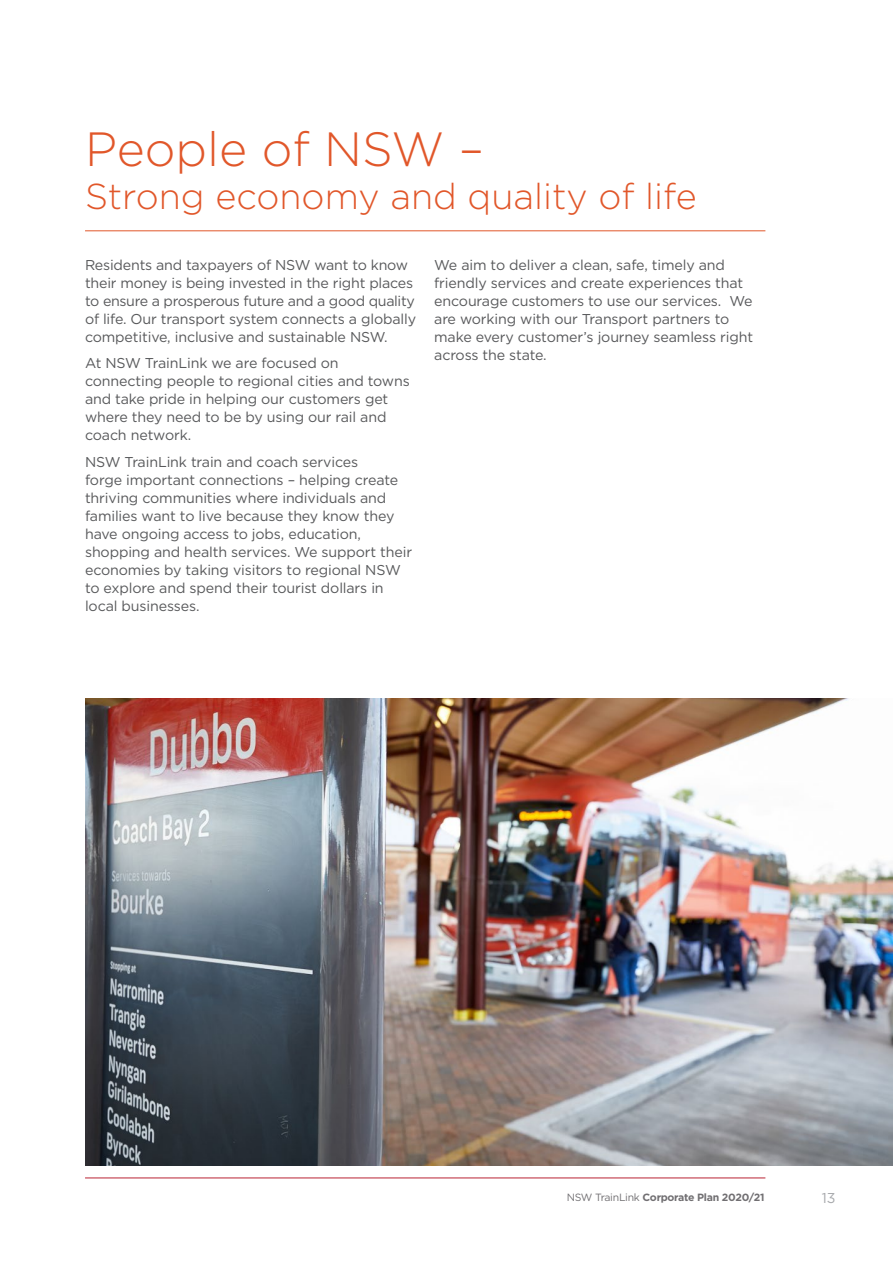
<style>
.page{position:relative;width:893px;height:1263px;background:#fff}
.page>*{position:absolute;margin:0;border:0;box-sizing:border-box;transform-origin:0 0}
.Heading_1{font:300 48px "Gotham";color:#e1572a}
.Heading_1-2{font:300 36px "Gotham";color:#e1572a}
.t1{font:14.25px/18px "Gotham";letter-spacing:-.01em;color:#58595b}
.t2{font:14.25px "Gotham";color:#a7a9ac}
.t3{font:700 10.5px "Gotham";letter-spacing:-.025em;color:#716f72}
.s1{font-weight:400}
</style>
<div class="page">
<hr style="left:85px;top:1177px;width:680px;height:1px;background:#ba2334">
<hr style="left:85px;top:230px;width:680px;height:1px;background:#e1572a">
<img style="left:85px;top:698px;width:808px;height:468px">
<p class="Heading_1" style="left:85px;top:119px;width:401px">People of NSW –</p>
<p class="Heading_1-2" style="left:85px;top:174px;width:613px">Strong economy and quality of life</p>
<p class="t1" style="left:85px;top:255px;width:333px">Residents and taxpayers of NSW want to know their money is being invested in the right places to ensure a prosperous future and a good quality of life. Our transport system connects a globally competitive, inclusive and sustainable NSW.</p>
<p class="t1" style="left:85px;top:354px;width:326px">At NSW TrainLink we are focused on connecting people to regional cities and towns and take pride in helping our customers get where they need to be by using our rail and coach network.</p>
<p class="t1" style="left:85px;top:452px;width:329px">NSW TrainLink train and coach services<br>forge important connections – helping create thriving communities where individuals and families want to live because they know they have ongoing access to jobs, education, shopping and health services. We support their economies by taking visitors to regional NSW to explore and spend their tourist dollars in local businesses.</p>
<p class="t1" style="left:434px;top:255px;width:320px">We aim to deliver a clean, safe, timely and friendly services and create experiences that encourage customers to use our services. We are working with our Transport partners to make every customer’s journey seamless right across the state.</p>
<p class="t3" style="left:567px;top:1190px;width:199px"><span class="s1">NSW TrainLink</span> Corporate Plan 2020/21</p>
<p class="t2" style="left:822px;top:1188px;width:15px">13</p>
</div>
